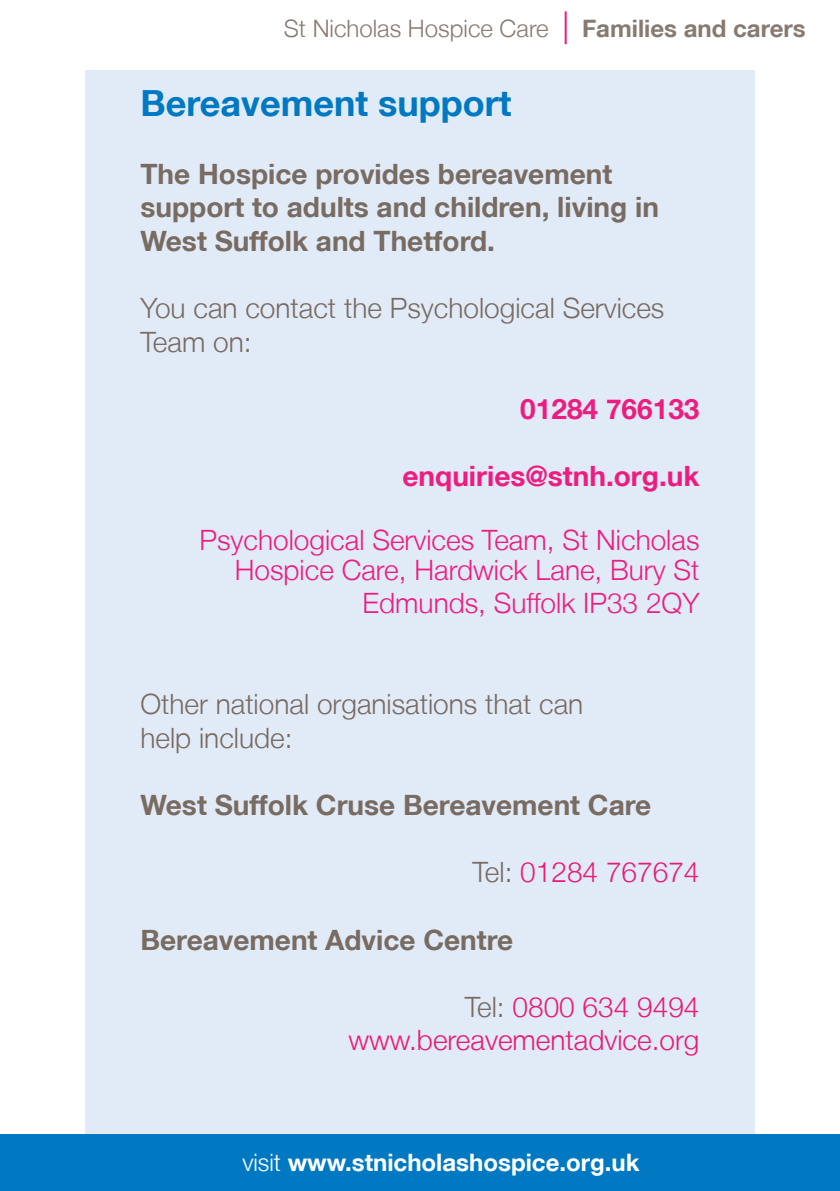
<style>
.page{position:relative;width:840px;height:1191px;background:#fff}
.page>*{position:absolute;margin:0;border:0;box-sizing:border-box;transform-origin:0 0}
.t1{font:700 36px "Helvetica Neue LT";color:#0079c2}
.t2{font:700 28px/33.6px "Helvetica Neue LT";color:#786b62}
.t3{font:300 28px/33.6px "Helvetica Neue LT";color:#786b62}
.t4{font:300 28px/30px "Helvetica Neue LT";color:#ed1d80;text-align:right}
.t5{font:300 28px "Helvetica Neue LT";color:#e71c77}
.t6{font:700 28px "Helvetica Neue LT";color:#ed1d80}
.t7{font:700 24px "Helvetica Neue LT";color:#fff}
.t8{font:300 24px "Helvetica Neue LT";color:#877a70}
.t9{font:700 24px "Helvetica Neue LT";color:#877a70}
.s1{color:#786b62}
.s2{font-weight:300}
</style>
<div class="page">
<div style="left:85px;top:71px;width:669px;height:1080px;background:#e1ebf7"></div>
<div style="left:0;top:1134px;width:839px;height:57px;background:#0079c2"></div>
<hr style="left:564px;top:11px;width:2px;height:33px;background:#ed1d80">
<p class="t8" style="left:283px;top:14px;width:266px">St Nicholas Hospice Care</p>
<p class="t9" style="left:581px;top:14px;width:225px">Families and carers</p>
<p class="t1" style="left:140px;top:81px;width:372px">Bereavement support</p>
<p class="t2" style="left:140px;top:156px;width:519px">The Hospice provides bereavement support to adults and children, living in<br>West Suffolk and Thetford.</p>
<p class="t3" style="left:140px;top:291px;width:525px">You can contact the Psychological Services<br>Team on:</p>
<p class="t6" style="left:520px;top:392px;width:181px">01284 766133</p>
<p class="t6" style="left:402px;top:459px;width:298px">enquiries@stnh.org.uk</p>
<p class="t4" style="left:199px;top:524px;width:501px">Psychological Services Team, St Nicholas<br>Hospice Care, Hardwick Lane, Bury St</p>
<p class="t4" style="left:362px;top:588px;width:338px">Edmunds, Suffolk IP33 2QY</p>
<p class="t3" style="left:140px;top:687px;width:444px">Other national organisations that can</p>
<p class="t3" style="left:140px;top:720px;width:153px">help include:</p>
<p class="t2" style="left:140px;top:787px;width:512px">West Suffolk Cruse Bereavement Care</p>
<p class="t5" style="left:472px;top:855px;width:228px"><span class="s1">Tel:</span> 01284 767674</p>
<p class="t2" style="left:140px;top:922px;width:374px">Bereavement Advice Centre</p>
<p class="t5" style="left:464px;top:989px;width:236px"><span class="s1">Tel:</span> 0800 634 9494</p>
<p class="t5" style="left:348px;top:1023px;width:352px">www.bereavementadvice.org</p>
<p class="t7" style="left:242px;top:1147px;width:398px"><span class="s2">visit</span> www.stnicholashospice.org.uk</p>
</div>
